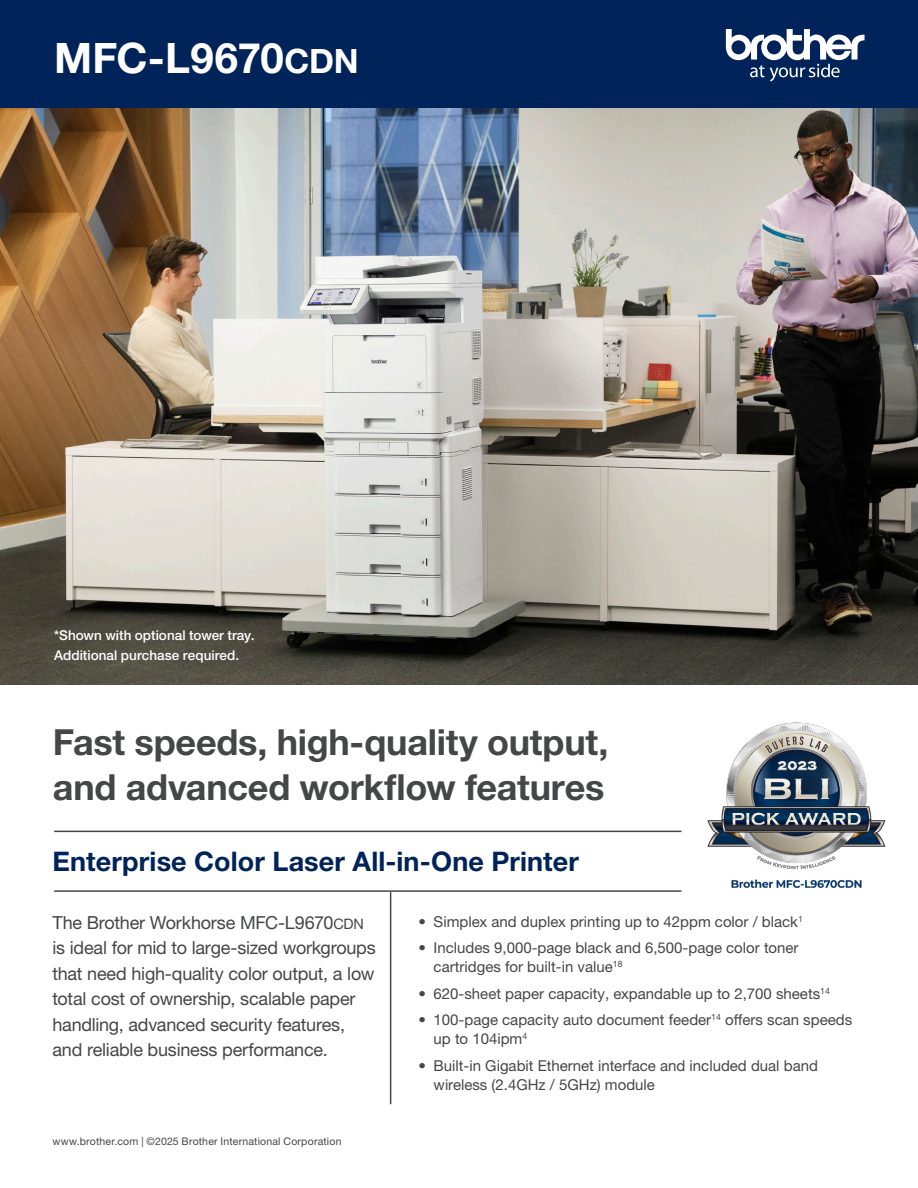
<style>
.page{position:relative;width:918px;height:1188px;background:#fff}
.page>*{position:absolute;margin:0;border:0;box-sizing:border-box;transform-origin:0 0}
.t1{font:42px "Helvetica Neue LTW1 G Bd SC800";letter-spacing:-.005em;color:#fff}
.t2{font:700 36px/45px "Helvetica Neue LTW1 G";letter-spacing:-.005em;color:#454647}
.t3{font:700 27px "Helvetica Neue LTW1 G";letter-spacing:.005em;color:#002359}
.t4{font:18px/25.5px "Helvetica Neue LTW1 G";letter-spacing:-.015em;color:#454647}
.t5{font:15px/19.5px "Helvetica Neue LTW1 G";color:#454647}
.t6{font:500 13.5px/19.5px "Helvetica Neue LTW1 G";color:#fff}
.t7{font:10.5px "Helvetica Neue LTW1 G";letter-spacing:.015em;color:#454647}
.s1{font-size:33.6px}
.s2{font-family:"Helvetica Neue LTW1 G Roman SC800";font-size:14.4px}
</style>
<div class="page">
<img style="left:0;top:108px;width:918px;height:577px">
<div style="left:0;top:0;width:918px;height:108px;background:#002359"></div>
<hr style="left:54px;top:890px;width:627px;height:2px;background:#454647">
<hr style="left:54px;top:831px;width:627px;height:1px;background:#454647">
<hr style="left:390px;top:892px;width:1px;height:212px;background:#454647">
<svg style="left:726px;top:29px;width:139px;height:52px"></svg>
<img style="left:707px;top:722px;width:179px;height:166px">
<p class="t1" style="left:54px;top:32px;width:306px">MFC-L9670<span class="s1">cdn</span></p>
<p class="t6" style="left:54px;top:626px;width:202px">*Shown with optional tower tray.<br>Additional purchase required.</p>
<p class="t2" style="left:53px;top:719px;width:557px">Fast speeds, high-quality output, and advanced workflow features</p>
<p class="t3" style="left:52px;top:845px;width:528px">Enterprise Color Laser All-in-One Printer</p>
<p class="t4" style="left:52px;top:910px;width:325px">The Brother Workhorse MFC-L9670<span class="s2">cdn </span>is ideal for mid to large‐sized workgroups that need high-quality color output, a low total cost of ownership, scalable paper handling, advanced security features, and reliable business performance.</p>
<p class="t5" style="left:419px;top:911px;width:386px">• Simplex and duplex printing up to 42ppm color / black<sup>1</sup></p>
<p class="t5" style="left:434px;top:938px;width:366px;text-indent:-15px">• Includes 9,000-page black and 6,500-page color toner cartridges for built-in value<sup>18</sup></p>
<p class="t5" style="left:419px;top:983px;width:413px">• 620-sheet paper capacity, expandable up to 2,700 sheets<sup>14</sup></p>
<p class="t5" style="left:434px;top:1010px;width:420px;text-indent:-15px">• 100-page capacity auto document feeder<sup>14</sup> offers scan speeds up to 104ipm<sup>4</sup></p>
<p class="t5" style="left:434px;top:1055px;width:386px;text-indent:-15px">• Built-in Gigabit Ethernet interface and included dual band wireless (2.4GHz / 5GHz) module</p>
<p class="t7" style="left:52px;top:1135px;width:291px">www.brother.com | ©2025 Brother International Corporation</p>
</div>
